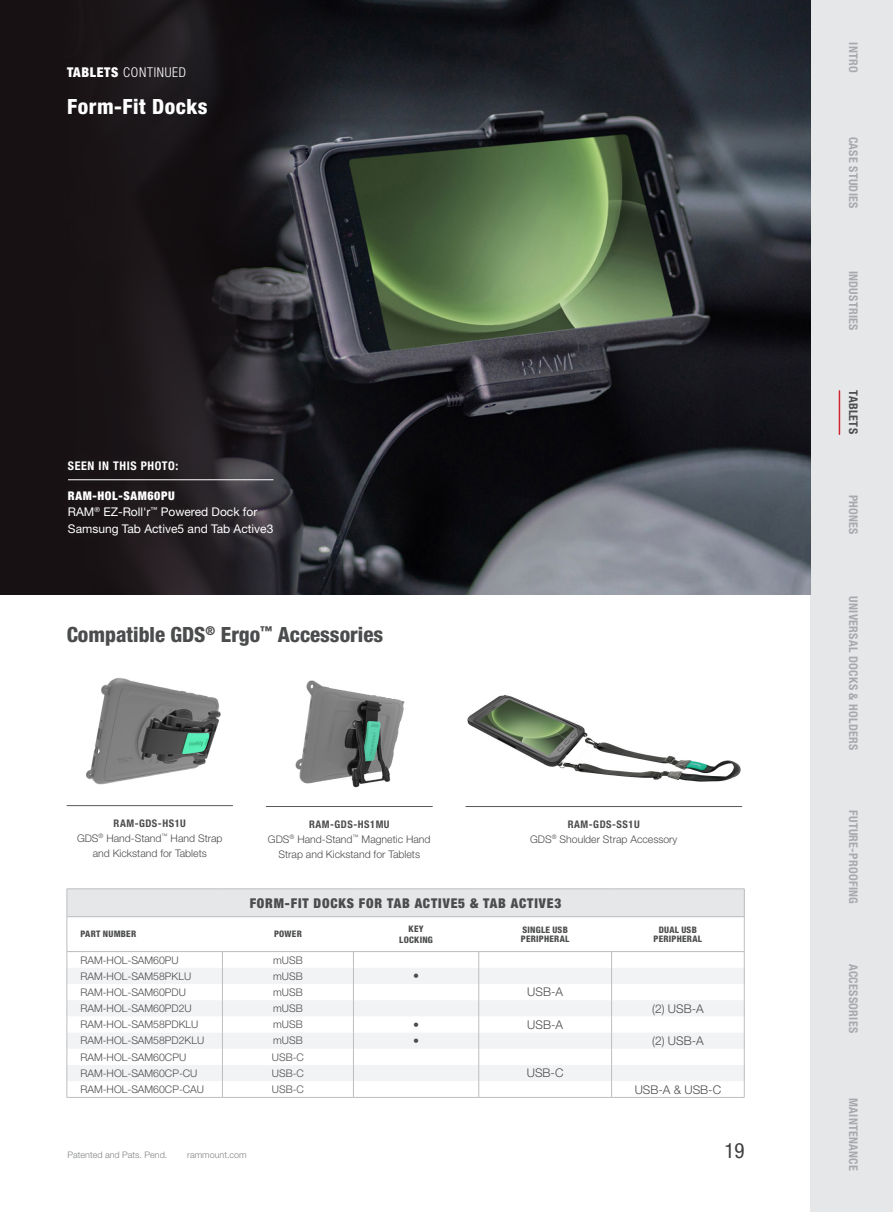
<style>
.page{position:relative;width:893px;height:1212px;background:#fff}
.page>*{position:absolute;margin:0;border:0;box-sizing:border-box;transform-origin:0 0}
.Descriptions{font:800 condensed 21px "Helvetica Neue LT Std";color:#4b4c4d}
.Descriptions-2{font:800 condensed 21px "Helvetica Neue LT Std";letter-spacing:.025em;color:#fff}
.t1{font:condensed 21px "Helvetica Neue LT Std";color:#3e3e3f}
.Body_Copy_11_pt{font:900 condensed 13.5px "Helvetica Neue LT Std";letter-spacing:.06em;color:#4b4c4d}
.t2{font:300 condensed 13.5px "Helvetica Neue LT Std";letter-spacing:.05em;color:#fff}
.Subtitle_14_points{font:700 condensed 12px "Helvetica Neue LT Std";letter-spacing:.025em;color:#a8a9ad}
.Picture_Captions_45_Light_white_copy{font:12px/16.5px "Helvetica Neue LT Std";color:#fff}
.Product_Header{font:300 12px "Helvetica Neue LT Std";color:#4b4c4d}
.SEEN_IN_THIS_PHOTO_WHITE{font:700 condensed 12px "Helvetica Neue LT Std";letter-spacing:.05em;color:#fff}
.Picture_Caption_White_opy{font:900 condensed 12px "Helvetica Neue LT Std";letter-spacing:.05em;color:#fff}
.Subtitle_14_points-2{font:700 condensed 12px "Helvetica Neue LT Std";letter-spacing:.025em;color:#4b4c4d}
.Product_Header-2{font:300 10.5px "Helvetica Neue LT Std";color:#4b4c4d}
.Descriptions-3{font:300 10.5px/15px "Helvetica Neue LT Std";color:#4b4c4d;text-align:center}
.Part_Numbers_with_Line{font:700 condensed 10.5px "Helvetica Neue LT Std";letter-spacing:.05em;color:#4b4c4d}
.Body_Copy_11_pt-2{font:800 condensed 9px/9px "Helvetica Neue LT Std";letter-spacing:.025em;color:#4b4c4d;text-align:center}
.t3{font:300 9px "Helvetica Neue LT Std";color:#808285}
.s1{font-weight:900}
</style>
<div class="page">
<div style="left:810px;top:0;width:83px;height:1212px;background:#e6e7e9"></div>
<img style="left:339px;top:0;width:471px;height:594px">
<div style="left:67px;top:889px;width:677px;height:28px;background:#e6e7e9"></div>
<svg style="left:68px;top:968px;width:676px;height:113px;fill:#f2f3f4"></svg>
<hr style="left:67px;top:888px;width:155px;height:1px;background:#bcbdc0">
<svg style="left:67px;top:889px;width:1px;height:27px"></svg>
<hr style="left:222px;top:888px;width:131px;height:1px;background:#bcbdc0">
<hr style="left:353px;top:888px;width:126px;height:1px;background:#bcbdc0">
<hr style="left:479px;top:888px;width:133px;height:1px;background:#bcbdc0">
<hr style="left:612px;top:888px;width:132px;height:1px;background:#bcbdc0">
<svg style="left:744px;top:889px;width:1px;height:27px"></svg>
<hr style="left:67px;top:916px;width:155px;height:1px;background:#bcbdc0">
<hr style="left:67px;top:917px;width:1px;height:34px;background:#bcbdc0">
<hr style="left:222px;top:916px;width:131px;height:1px;background:#bcbdc0">
<hr style="left:353px;top:916px;width:126px;height:1px;background:#bcbdc0">
<hr style="left:479px;top:916px;width:133px;height:1px;background:#bcbdc0">
<hr style="left:612px;top:916px;width:132px;height:1px;background:#bcbdc0">
<hr style="left:744px;top:917px;width:1px;height:34px;background:#bcbdc0">
<hr style="left:67px;top:951px;width:155px;height:1px;background:#bcbdc0">
<hr style="left:222px;top:951px;width:131px;height:1px;background:#bcbdc0">
<hr style="left:353px;top:951px;width:126px;height:1px;background:#bcbdc0">
<hr style="left:479px;top:951px;width:133px;height:1px;background:#bcbdc0">
<hr style="left:612px;top:951px;width:132px;height:1px;background:#bcbdc0">
<svg style="left:67px;top:952px;width:1px;height:145px"></svg>
<svg style="left:222px;top:952px;width:1px;height:145px"></svg>
<svg style="left:353px;top:952px;width:1px;height:145px"></svg>
<svg style="left:478px;top:952px;width:1px;height:145px"></svg>
<svg style="left:611px;top:952px;width:1px;height:145px"></svg>
<svg style="left:744px;top:952px;width:1px;height:145px"></svg>
<hr style="left:67px;top:1097px;width:155px;height:1px;background:#bcbdc0">
<hr style="left:222px;top:1097px;width:131px;height:1px;background:#bcbdc0">
<hr style="left:353px;top:1097px;width:126px;height:1px;background:#bcbdc0">
<hr style="left:479px;top:1097px;width:133px;height:1px;background:#bcbdc0">
<hr style="left:612px;top:1097px;width:132px;height:1px;background:#bcbdc0">
<hr style="left:465px;top:806px;width:277px;height:1px;background:#57585a">
<img style="left:295px;top:680px;width:110px;height:108px">
<hr style="left:266px;top:806px;width:167px;height:1px;background:#57585a">
<img style="left:467px;top:695px;width:274px;height:87px">
<img style="left:86px;top:678px;width:135px;height:107px">
<hr style="left:67px;top:805px;width:166px;height:1px;background:#57585a">
<svg style="left:0;top:0;width:339px;height:594px;background:#1e1a1d"></svg>
<svg style="left:54px;top:446px;width:233px;height:103px;background:#262125"></svg>
<hr style="left:68px;top:479px;width:205px;height:1px;background:#fff">
<hr style="left:839px;top:391px;width:1px;height:43px;background:#ce1c27">
<p class="t2" style="left:67px;top:64px;width:121px"><span class="s1">TABLETS</span> CONTINUED</p>
<p class="Descriptions-2" style="left:67px;top:94px;width:142px">Form-Fit Docks</p>
<p class="SEEN_IN_THIS_PHOTO_WHITE" style="left:68px;top:458px;width:112px">SEEN IN THIS PHOTO:</p>
<p class="Picture_Caption_White_opy" style="left:68px;top:488px;width:108px">RAM-HOL-SAM60PU</p>
<p class="Picture_Captions_45_Light_white_copy" style="left:68px;top:503px;width:207px">RAM<sup>®</sup> EZ-Roll'r<sup>™</sup> Powered Dock for<br>Samsung Tab Active5 and Tab Active3</p>
<p class="Descriptions" style="left:67px;top:621px;width:318px">Compatible GDS<sup>®</sup> Ergo<sup>™</sup> Accessories</p>
<p class="Part_Numbers_with_Line" style="left:114px;top:816px;width:74px">RAM-GDS-HS1U</p>
<p class="Descriptions-3" style="left:77px;top:830px;width:147px">GDS<sup>®</sup> Hand-Stand<sup>™</sup> Hand Strap and Kickstand for Tablets</p>
<p class="Part_Numbers_with_Line" style="left:309px;top:817px;width:82px">RAM-GDS-HS1MU</p>
<p class="Descriptions-3" style="left:268px;top:831px;width:164px">GDS<sup>®</sup> Hand-Stand<sup>™</sup> Magnetic Hand<br>Strap and Kickstand for Tablets</p>
<p class="Part_Numbers_with_Line" style="left:568px;top:817px;width:73px">RAM-GDS-SS1U</p>
<p class="Descriptions-3" style="left:530px;top:831px;width:149px">GDS<sup>®</sup> Shoulder Strap Accessory</p>
<p class="Body_Copy_11_pt" style="left:250px;top:894px;width:313px">FORM-FIT DOCKS FOR TAB ACTIVE5 &amp; TAB ACTIVE3</p>
<p class="Body_Copy_11_pt-2" style="left:80px;top:929px;width:57px">PART NUMBER</p>
<p class="Body_Copy_11_pt-2" style="left:274px;top:929px;width:29px">POWER</p>
<p class="Body_Copy_11_pt-2" style="left:399px;top:923px;width:35px;line-height:10.8px">KEY<br>LOCKING</p>
<p class="Body_Copy_11_pt-2" style="left:521px;top:925px;width:50px;text-align:left">SINGLE USB<br>PERIPHERAL</p>
<p class="Body_Copy_11_pt-2" style="left:654px;top:925px;width:50px">DUAL USB<br>PERIPHERAL</p>
<p class="Product_Header-2" style="left:80px;top:953px;width:100px">RAM-HOL-SAM60PU</p>
<p class="Product_Header-2" style="left:273px;top:953px;width:31px">mUSB</p>
<p class="Product_Header-2" style="left:80px;top:969px;width:112px">RAM-HOL-SAM58PKLU</p>
<p class="Product_Header-2" style="left:273px;top:969px;width:31px">mUSB</p>
<p class="Product_Header" style="left:413px;top:968px;width:7px">•</p>
<p class="Product_Header-2" style="left:80px;top:986px;width:107px">RAM-HOL-SAM60PDU</p>
<p class="Product_Header-2" style="left:273px;top:986px;width:31px">mUSB</p>
<p class="Product_Header" style="left:527px;top:985px;width:37px">USB-A</p>
<p class="Product_Header-2" style="left:80px;top:1002px;width:113px">RAM-HOL-SAM60PD2U</p>
<p class="Product_Header-2" style="left:273px;top:1002px;width:31px">mUSB</p>
<p class="Product_Header" style="left:652px;top:1001px;width:53px">(2) USB-A</p>
<p class="Product_Header-2" style="left:80px;top:1018px;width:120px">RAM-HOL-SAM58PDKLU</p>
<p class="Product_Header-2" style="left:273px;top:1018px;width:31px">mUSB</p>
<p class="Product_Header" style="left:413px;top:1017px;width:7px">•</p>
<p class="Product_Header" style="left:527px;top:1017px;width:37px">USB-A</p>
<p class="Product_Header-2" style="left:80px;top:1034px;width:125px">RAM-HOL-SAM58PD2KLU</p>
<p class="Product_Header-2" style="left:273px;top:1034px;width:31px">mUSB</p>
<p class="Product_Header" style="left:413px;top:1033px;width:7px">•</p>
<p class="Product_Header" style="left:652px;top:1033px;width:53px">(2) USB-A</p>
<p class="Product_Header-2" style="left:80px;top:1050px;width:107px">RAM-HOL-SAM60CPU</p>
<p class="Product_Header-2" style="left:272px;top:1050px;width:34px">USB-C</p>
<p class="Product_Header-2" style="left:80px;top:1067px;width:119px">RAM-HOL-SAM60CP-CU</p>
<p class="Product_Header-2" style="left:272px;top:1067px;width:34px">USB-C</p>
<p class="Product_Header" style="left:527px;top:1066px;width:38px">USB-C</p>
<p class="Product_Header-2" style="left:80px;top:1083px;width:125px">RAM-HOL-SAM60CP-CAU</p>
<p class="Product_Header-2" style="left:272px;top:1083px;width:34px">USB-C</p>
<p class="Product_Header" style="left:635px;top:1082px;width:88px">USB-A &amp; USB-C</p>
<p class="t3" style="left:68px;top:1149px;width:101px">Patented and Pats. Pend.</p>
<p class="t3" style="left:187px;top:1149px;width:61px">rammount.com</p>
<h1 class="t1" style="left:724px;top:1138px;width:22px">19</h1>
<p class="Subtitle_14_points" style="left:861px;top:42px;width:32px;rotate:90deg">INTRO</p>
<p class="Subtitle_14_points" style="left:861px;top:137px;width:73px;rotate:90deg">CASE STUDIES</p>
<p class="Subtitle_14_points" style="left:861px;top:271px;width:61px;rotate:90deg">INDUSTRIES</p>
<p class="Subtitle_14_points-2" style="left:861px;top:390px;width:45px;rotate:90deg">TABLETS</p>
<p class="Subtitle_14_points" style="left:861px;top:495px;width:41px;rotate:90deg">PHONES</p>
<p class="Subtitle_14_points" style="left:861px;top:596px;width:155px;rotate:90deg">UNIVERSAL DOCKS &amp; HOLDERS</p>
<p class="Subtitle_14_points" style="left:861px;top:810px;width:95px;rotate:90deg">FUTURE-PROOFING</p>
<p class="Subtitle_14_points" style="left:861px;top:964px;width:71px;rotate:90deg">ACCESSORIES</p>
<p class="Subtitle_14_points" style="left:861px;top:1098px;width:74px;rotate:90deg">MAINTENANCE</p>
</div>
